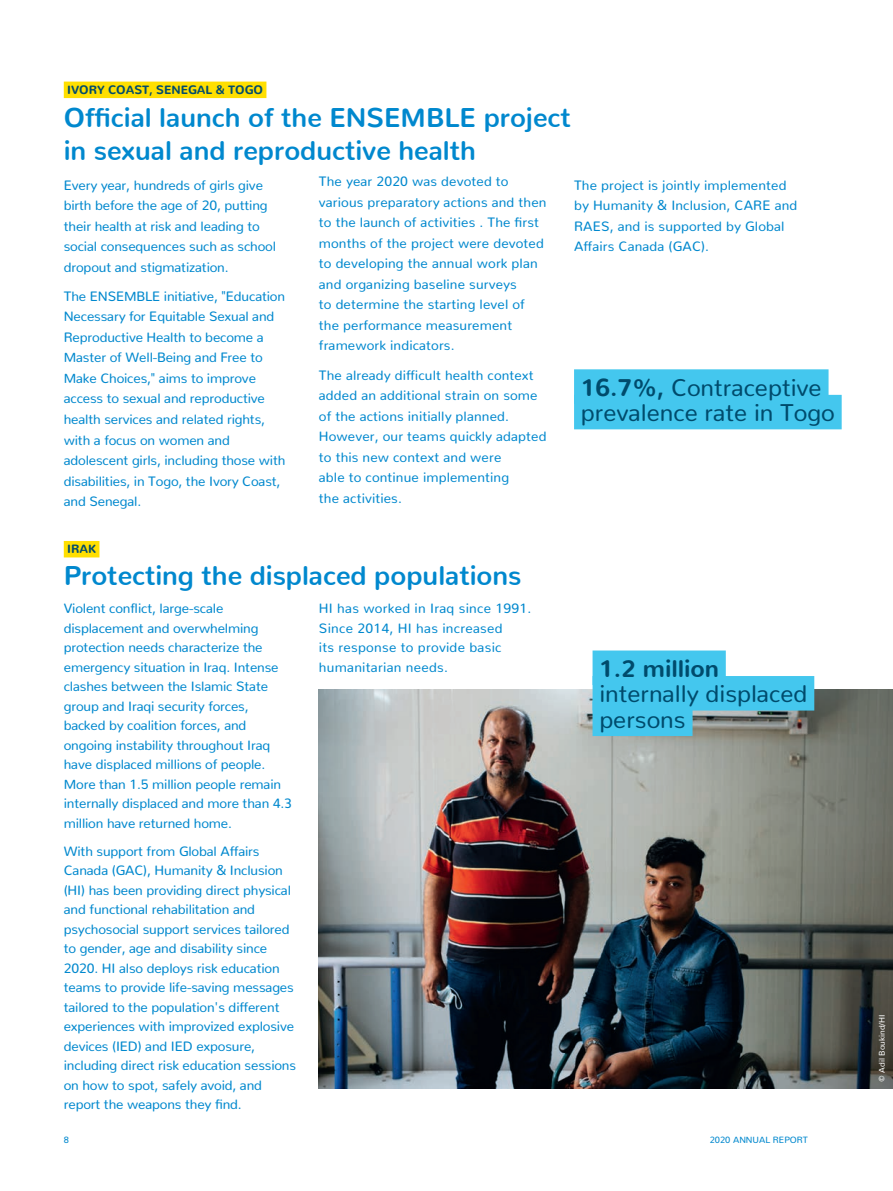
<style>
.page{position:relative;width:893px;height:1191px;background:#fff}
.page>*{position:absolute;margin:0;border:0;box-sizing:border-box;transform-origin:0 0}
.t1{font:700 27px/33.5px "Nunito";color:#0088ce}
.t2{font:24px/25.5px "Nunito";color:#004b6c}
.t3{font:800 24px "Nunito";color:#004b6c}
.t4{font:13.5px/19.5px "Nunito";letter-spacing:-.01em;color:#0088ce}
.t5{font:13.5px/20.5px "Nunito";letter-spacing:.01em;color:#0088ce}
.t6{font:13.5px/19.5px "Nunito";letter-spacing:.02em;color:#0088ce}
.t7{font:800 12px "Nunito";color:#004b6c}
.t8{font:9px "Nunito";color:#0088ce}
.t9{font:8.25px "Nunito";color:#fff}
.s1{font-weight:800}
</style>
<div class="page">
<div style="left:64px;top:541px;width:35px;height:16px;background:#ffdf01"></div>
<div style="left:64px;top:82px;width:202px;height:16px;background:#ffdf01"></div>
<div style="left:574px;top:369px;width:254px;height:35px;background:#44c7ee"></div>
<div style="left:574px;top:395px;width:268px;height:34px;background:#44c7ee"></div>
<img style="left:319px;top:690px;width:574px;height:399px">
<div style="left:593px;top:650px;width:133px;height:35px;background:#44c7ee"></div>
<div style="left:593px;top:676px;width:221px;height:34px;background:#44c7ee"></div>
<div style="left:593px;top:701px;width:99px;height:35px;background:#44c7ee"></div>
<p class="t7" style="left:67px;top:78px;width:197px">IVORY COAST, SENEGAL &amp; TOGO</p>
<h1 class="t1" style="left:64px;top:98px;width:509px">Official launch of the ENSEMBLE project in sexual and reproductive health</h1>
<p class="t4" style="left:64px;top:173px;width:214px;line-height:20.5px">Every year, hundreds of girls give birth before the age of 20, putting their health at risk and leading to social consequences such as school dropout and stigmatization.</p>
<p class="t4" style="left:64px;top:284px;width:223px;line-height:20.5px">The ENSEMBLE initiative, "Education<br>Necessary for Equitable Sexual and<br>Reproductive Health to become a<br>Master of Well-Being and Free to<br>Make Choices," aims to improve access to sexual and reproductive health services and related rights, with a focus on women and adolescent girls, including those with disabilities, in Togo, the Ivory Coast, and Senegal.</p>
<p class="t5" style="left:319px;top:170px;width:229px">The year 2020 was devoted to various preparatory actions and then to the launch of activities . The first months of the project were devoted to developing the annual work plan and organizing baseline surveys<br>to determine the starting level of the performance measurement framework indicators.</p>
<p class="t5" style="left:319px;top:363px;width:229px">The already difficult health context added an additional strain on some of the actions initially planned.<br>However, our teams quickly adapted to this new context and were<br>able to continue implementing<br>the activities.</p>
<p class="t5" style="left:574px;top:173px;width:225px">The project is jointly implemented by Humanity &amp; Inclusion, CARE and<br>RAES, and is supported by Global<br>Affairs Canada (GAC).</p>
<h2 class="t2" style="left:581px;top:372px;width:256px"><span class="s1">16.7%,</span> Contraceptive prevalence rate in Togo</h2>
<p class="t7" style="left:67px;top:538px;width:31px">IRAK</p>
<h1 class="t1" style="left:64px;top:556px;width:459px">Protecting the displaced populations</h1>
<p class="t4" style="left:64px;top:597px;width:230px">Violent conflict, large-scale displacement and overwhelming protection needs characterize the emergency situation in Iraq. Intense clashes between the Islamic State group and Iraqi security forces, backed by coalition forces, and ongoing instability throughout Iraq have displaced millions of people.<br>More than 1.5 million people remain internally displaced and more than 4.3 million have returned home.</p>
<p class="t4" style="left:64px;top:840px;width:234px">With support from Global Affairs Canada (GAC), Humanity &amp; Inclusion (HI) has been providing direct physical and functional rehabilitation and psychosocial support services tailored to gender, age and disability since 2020. HI also deploys risk education teams to provide life-saving messages tailored to the population's different experiences with improvized explosive devices (IED) and IED exposure, including direct risk education sessions on how to spot, safely avoid, and report the weapons they find.</p>
<p class="t6" style="left:319px;top:597px;width:214px">HI has worked in Iraq since 1991.<br>Since 2014, HI has increased<br>its response to provide basic humanitarian needs.</p>
<h2 class="t3" style="left:599px;top:646px;width:121px">1.2 million</h2>
<h2 class="t2" style="left:599px;top:678px;width:210px">internally displaced persons</h2>
<p class="t8" style="left:64px;top:1132px;width:7px">8</p>
<p class="t8" style="left:710px;top:1132px;width:100px">2020 ANNUAL REPORT</p>
<p class="t9" style="left:875px;top:1081px;width:69px;rotate:-90deg">© Adil Boukind/HI</p>
</div>
